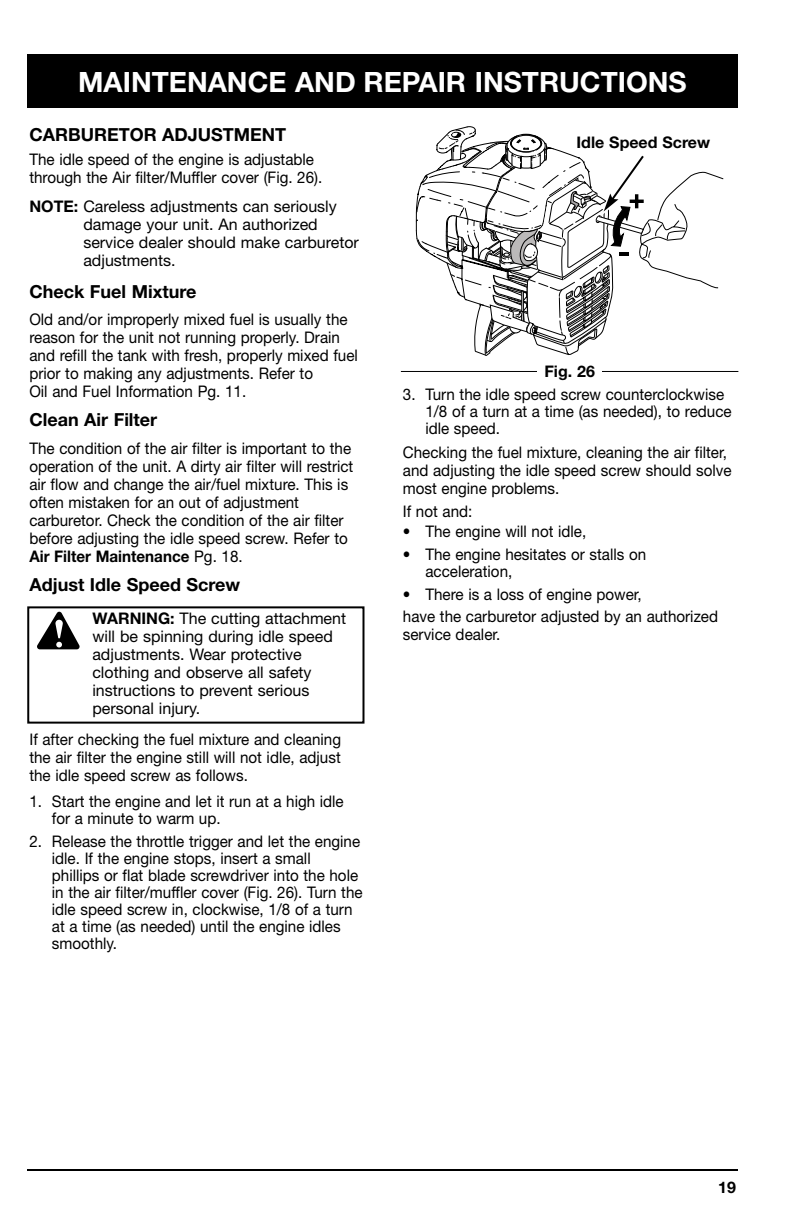
<style>
.page{position:relative;width:792px;height:1224px;background:#fff}
.page>*{position:absolute;margin:0;border:0;box-sizing:border-box;transform-origin:0 0}
.t1{font:700 28px "Helvetica Neue";color:#fff}
.t2{font:700 18px "Helvetica Neue";color:#000}
.t3{font:16px/18px "Helvetica Neue";color:#000;scale:.95 1}
.t4{font:16px/18px "Helvetica Neue";color:#000}
.t5{font:700 16px "Helvetica Neue";color:#000}
.s1{font-weight:700}
</style>
<div class="page">
<div style="left:27px;top:54px;width:711px;height:54px;background:#000"></div>
<hr style="left:27px;top:1169px;width:711px;height:2px;background:#000">
<hr style="left:401px;top:371px;width:337px;height:1px;background:#000">
<div style="left:537px;top:361px;width:65px;height:21px;background:#fff"></div>
<svg style="left:37px;top:612px;width:43px;height:37px"></svg>
<svg style="left:416px;top:126px;width:308px;height:230px"></svg>
<div style="left:27px;top:606px;width:337px;height:118px;border:2px solid #000"></div>
<h1 class="t1" style="left:78px;top:72px;width:610px">MAINTENANCE AND REPAIR INSTRUCTIONS</h1>
<p class="t2" style="left:29px;top:128px;width:258px">CARBURETOR ADJUSTMENT</p>
<p class="t3" style="left:29px;top:152px;width:310px">The idle speed of the engine is adjustable through the Air filter/Muffler cover (Fig. 26).</p>
<p class="t4" style="left:83px;top:199px;width:277px;text-indent:-54px"><span class="s1">NOTE:</span> Careless adjustments can seriously damage your unit. An authorized service dealer should make carburetor adjustments.</p>
<p class="t2" style="left:29px;top:285px;width:168px">Check Fuel Mixture</p>
<p class="t3" style="left:29px;top:312px;width:347px">Old and/or improperly mixed fuel is usually the reason for the unit not running properly. Drain and refill the tank with fresh, properly mixed fuel prior to making any adjustments. Refer to<br>Oil and Fuel Information Pg. 11.</p>
<p class="t2" style="left:29px;top:414px;width:129px">Clean Air Filter</p>
<p class="t3" style="left:29px;top:441px;width:343px">The condition of the air filter is important to the operation of the unit. A dirty air filter will restrict air flow and change the air/fuel mixture. This is often mistaken for an out of adjustment carburetor. Check the condition of the air filter before adjusting the idle speed screw. Refer to <span class="s1">Air Filter Maintenance</span> Pg. 18.</p>
<p class="t2" style="left:29px;top:578px;width:212px">Adjust Idle Speed Screw</p>
<p class="t4" style="left:92px;top:610px;width:255px"><span class="s1">WARNING:</span> The cutting attachment will be spinning during idle speed adjustments. Wear protective clothing and observe all safety instructions to prevent serious personal injury.</p>
<p class="t3" style="left:29px;top:732px;width:330px;text-align:justify">If after checking the fuel mixture and cleaning the air filter the engine still will not idle, adjust the idle speed screw as follows.</p>
<p class="t3" style="left:52px;top:794px;width:309px;line-height:17px;text-indent:-23px">1. Start the engine and let it run at a high idle for a minute to warm up.</p>
<p class="t3" style="left:52px;top:834px;width:329px;line-height:17px;text-indent:-23px">2. Release the throttle trigger and let the engine idle. If the engine stops, insert a small<br>phillips or flat blade screwdriver into the hole in the air filter/muffler cover (Fig. 26). Turn the idle speed screw in, clockwise, 1/8 of a turn at a time (as needed) until the engine idles smoothly.</p>
<p class="t5" style="left:577px;top:137px;width:135px">Idle Speed Screw</p>
<p class="t5" style="left:544px;top:365px;width:52px">Fig. 26</p>
<p class="t3" style="left:425px;top:387px;width:324px;line-height:17px;text-indent:-23px">3. Turn the idle speed screw counterclockwise<br>1/8 of a turn at a time (as needed), to reduce idle speed.</p>
<p class="t3" style="left:403px;top:445px;width:347px">Checking the fuel mixture, cleaning the air filter, and adjusting the idle speed screw should solve most engine problems.</p>
<p class="t3" style="left:403px;top:504px;width:75px">If not and:</p>
<p class="t3" style="left:403px;top:524px;width:195px">• The engine will not idle,</p>
<p class="t3" style="left:425px;top:548px;width:234px;line-height:17px;text-indent:-23px">• The engine hesitates or stalls on acceleration,</p>
<p class="t3" style="left:403px;top:585px;width:333px;line-height:22.4px">• There is a loss of engine power,<br>have the carburetor adjusted by an authorized</p>
<p class="t3" style="left:403px;top:627px;width:104px">service dealer.</p>
<p class="t5" style="left:718px;top:1182px;width:19px">19</p>
</div>
